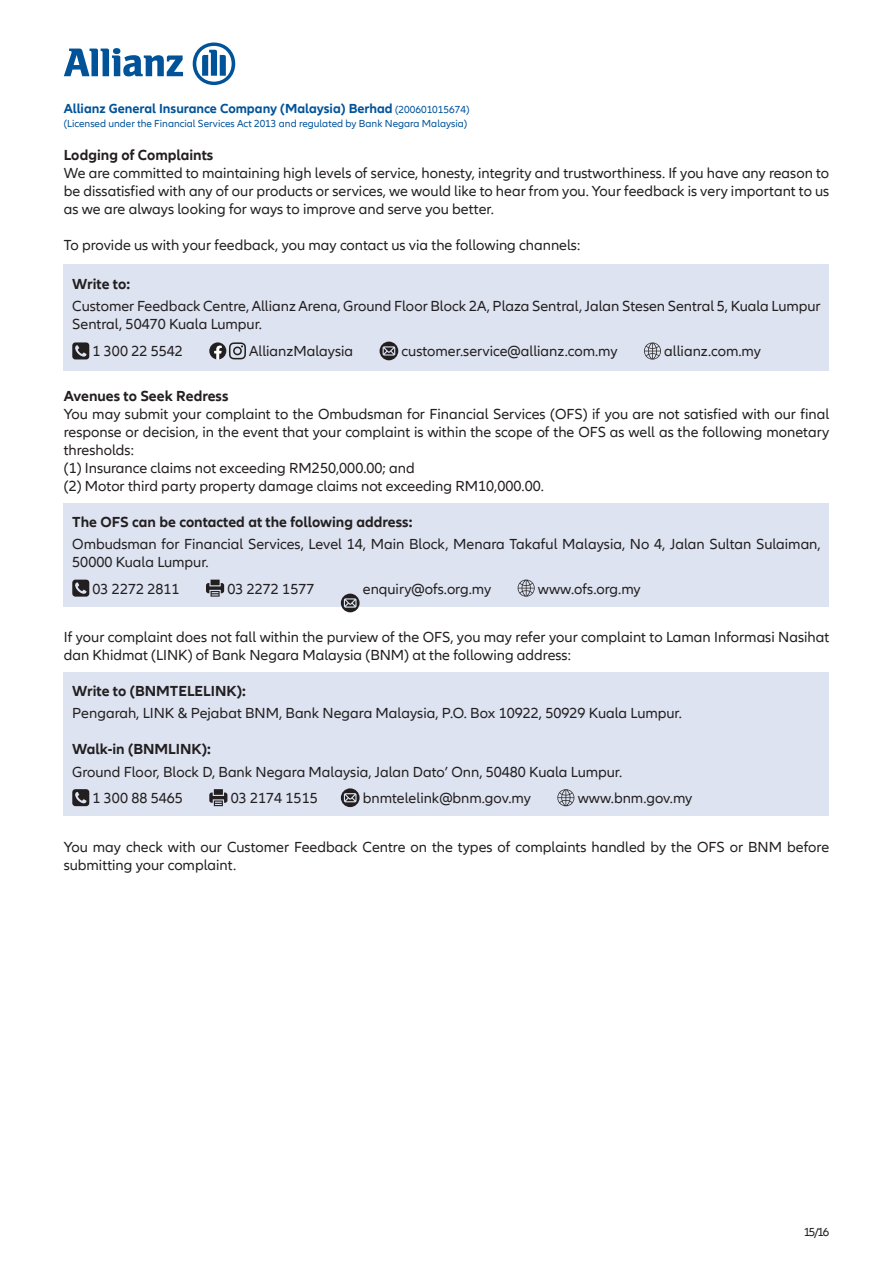
<style>
.page{position:relative;width:893px;height:1263px;background:#fff}
.page>*{position:absolute;margin:0;border:0;box-sizing:border-box;transform-origin:0 0}
.t1{font:15px/18px "Allianz Neo";color:#231f20}
.t2{font:700 15px "Allianz Neo";color:#231f20}
.t3{font:700 13.5px "Allianz Neo";color:#015399}
.t4{font:12px "Allianz Neo";color:#231f20}
.t5{font:10.5px "Allianz Neo";color:#015399}
.s1{font-weight:400;font-size:10.5px}
</style>
<div class="page">
<svg style="left:64px;top:48px;width:119px;height:28px"></svg>
<svg style="left:193px;top:43px;width:42px;height:42px"></svg>
<div style="left:64px;top:265px;width:765px;height:106px;background:#dde3f0"></div>
<svg style="left:72px;top:342px;width:17px;height:17px"></svg>
<svg style="left:209px;top:342px;width:37px;height:17px"></svg>
<svg style="left:380px;top:342px;width:18px;height:18px"></svg>
<svg style="left:644px;top:342px;width:17px;height:17px"></svg>
<div style="left:64px;top:503px;width:765px;height:103px;background:#dde3f0"></div>
<svg style="left:72px;top:580px;width:17px;height:17px"></svg>
<svg style="left:206px;top:580px;width:18px;height:17px"></svg>
<svg style="left:341px;top:594px;width:19px;height:18px"></svg>
<svg style="left:518px;top:580px;width:17px;height:17px"></svg>
<div style="left:64px;top:672px;width:765px;height:144px;background:#dde3f0"></div>
<svg style="left:72px;top:789px;width:17px;height:17px"></svg>
<svg style="left:209px;top:789px;width:18px;height:17px"></svg>
<svg style="left:341px;top:788px;width:19px;height:19px"></svg>
<svg style="left:557px;top:789px;width:17px;height:17px"></svg>
<p class="t3" style="left:64px;top:100px;width:407px">Allianz General Insurance Company (Malaysia) Berhad <span class="s1">(200601015674)</span></p>
<p class="t5" style="left:64px;top:118px;width:405px">(Licensed under the Financial Services Act 2013 and regulated by Bank Negara Malaysia)</p>
<p class="t2" style="left:64px;top:147px;width:151px">Lodging of Complaints</p>
<p class="t1" style="left:64px;top:165px;width:767px;text-align:justify">We are committed to maintaining high levels of service, honesty, integrity and trustworthiness. If you have any reason to be dissatisfied with any of our products or services, we would like to hear from you. Your feedback is very important to us as we are always looking for ways to improve and serve you better.</p>
<p class="t1" style="left:64px;top:237px;width:518px">To provide us with your feedback, you may contact us via the following channels:</p>
<p class="t2" style="left:72px;top:275px;width:59px">Write to:</p>
<p class="t1" style="left:72px;top:298px;width:750px">Customer Feedback Centre, Allianz Arena, Ground Floor Block 2A, Plaza Sentral, Jalan Stesen Sentral 5, Kuala Lumpur<br>Sentral, 50470 Kuala Lumpur.</p>
<p class="t1" style="left:93px;top:342px;width:92px">1 300 22 5542</p>
<p class="t1" style="left:249px;top:342px;width:105px">AllianzMalaysia</p>
<p class="t1" style="left:402px;top:342px;width:217px">customer.service@allianz.com.my</p>
<p class="t1" style="left:664px;top:342px;width:98px">allianz.com.my</p>
<p class="t2" style="left:64px;top:387px;width:166px">Avenues to Seek Redress</p>
<p class="t1" style="left:64px;top:405px;width:767px;text-align:justify">You may submit your complaint to the Ombudsman for Financial Services (OFS) if you are not satisfied with our final response or decision, in the event that your complaint is within the scope of the OFS as well as the following monetary thresholds:</p>
<p class="t1" style="left:64px;top:459px;width:353px">(1) Insurance claims not exceeding RM250,000.00; and</p>
<p class="t1" style="left:64px;top:477px;width:482px">(2) Motor third party property damage claims not exceeding RM10,000.00.</p>
<p class="t2" style="left:72px;top:513px;width:342px">The OFS can be contacted at the following address:</p>
<p class="t1" style="left:72px;top:535px;width:750px">Ombudsman for Financial Services, Level 14, Main Block, Menara Takaful Malaysia, No 4, Jalan Sultan Sulaiman,<br>50000 Kuala Lumpur.</p>
<p class="t1" style="left:93px;top:580px;width:89px">03 2272 2811</p>
<p class="t1" style="left:227px;top:580px;width:88px">03 2272 1577</p>
<p class="t1" style="left:363px;top:580px;width:130px">enquiry@ofs.org.my</p>
<p class="t1" style="left:538px;top:580px;width:104px">www.ofs.org.my</p>
<p class="t1" style="left:64px;top:629px;width:767px">If your complaint does not fall within the purview of the OFS, you may refer your complaint to Laman Informasi Nasihat dan Khidmat (LINK) of Bank Negara Malaysia (BNM) at the following address:</p>
<p class="t2" style="left:72px;top:682px;width:175px">Write to (BNMTELELINK):</p>
<p class="t1" style="left:72px;top:705px;width:611px">Pengarah, LINK &amp; Pejabat BNM, Bank Negara Malaysia, P.O. Box 10922, 50929 Kuala Lumpur.</p>
<p class="t2" style="left:72px;top:741px;width:140px">Walk-in (BNMLINK):</p>
<p class="t1" style="left:72px;top:763px;width:551px">Ground Floor, Block D, Bank Negara Malaysia, Jalan Dato’ Onn, 50480 Kuala Lumpur.</p>
<p class="t1" style="left:93px;top:789px;width:92px">1 300 88 5465</p>
<p class="t1" style="left:231px;top:789px;width:89px">03 2174 1515</p>
<p class="t1" style="left:363px;top:789px;width:170px">bnmtelelink@bnm.gov.my</p>
<p class="t1" style="left:578px;top:789px;width:116px">www.bnm.gov.my</p>
<p class="t1" style="left:64px;top:838px;width:767px">You may check with our Customer Feedback Centre on the types of complaints handled by the OFS or BNM before submitting your complaint.</p>
<p class="t4" style="left:804px;top:1225px;width:27px">15/16</p>
</div>
